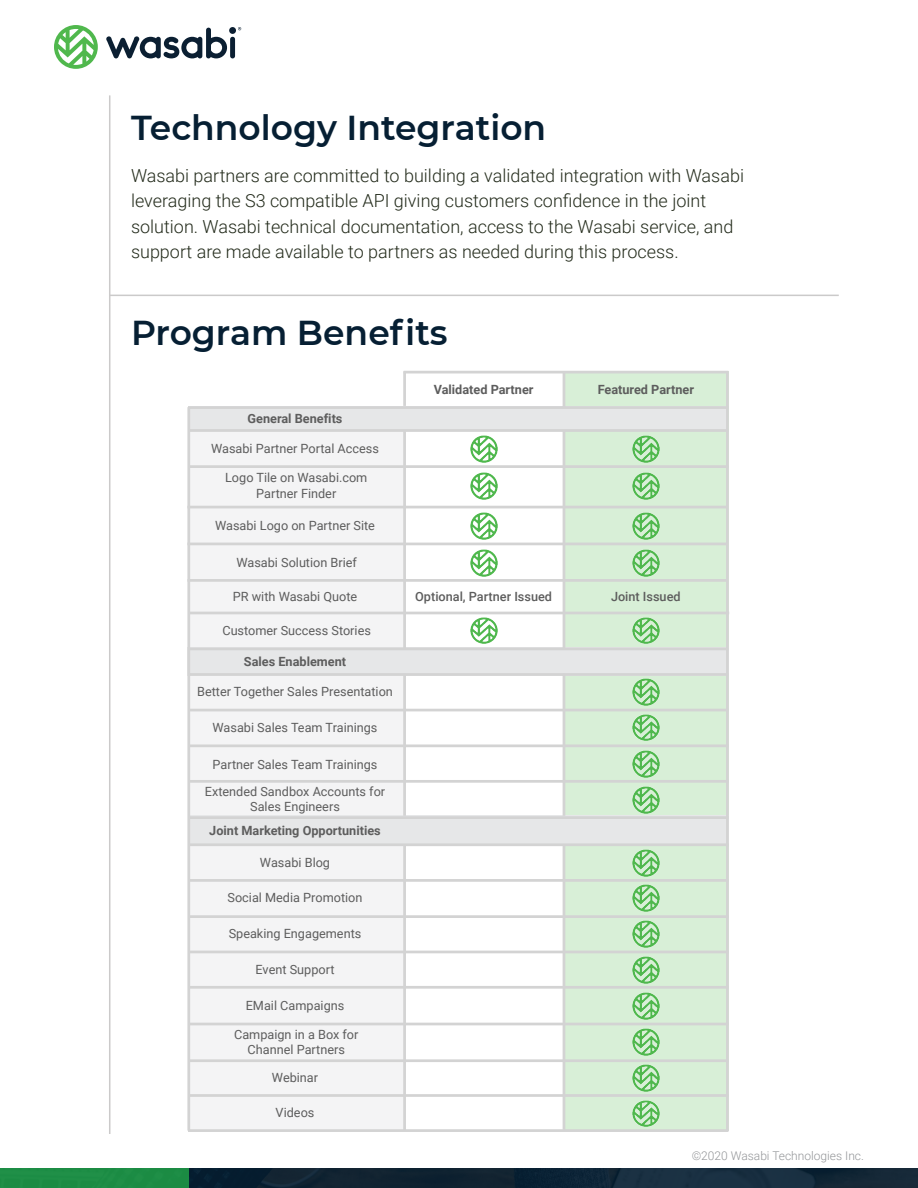
<style>
.page{position:relative;width:918px;height:1188px;background:#fff}
.page>*{position:absolute;margin:0;border:0;box-sizing:border-box;transform-origin:0 0}
.t1{font:600 34.5px "Montserrat";color:#061f33}
.t2{font:300 18px/25.5px "Roboto";color:#232b1b}
.t3{font:12.75px/15.3px "Roboto";color:#5d5d5d;text-align:center}
.t4{font:700 12.75px "Roboto";color:#5d5d5d}
.t5{font:500 12.75px "Roboto";color:#5d5d5d}
.t6{font:300 12px "Roboto";color:#939598}
</style>
<div class="page">
<img style="left:188px;top:1168px;width:730px;height:20px">
<div style="left:0;top:1168px;width:188px;height:20px;background:#1c8c45"></div>
<svg style="left:54px;top:25px;width:44px;height:44px"></svg>
<div style="left:230px;top:37px;width:5px;height:21px;background:#0b1f32;border-radius:2px"></div>
<div style="left:229px;top:27px;width:7px;height:7px;background:#0b1f32;border-radius:50%"></div>
<svg style="left:106px;top:28px;width:121px;height:30px"></svg>
<hr style="left:109px;top:95px;width:1px;height:1039px;background:#cbcaca">
<hr style="left:110px;top:295px;width:729px;height:1px;background:#cbcaca">
<div style="left:188px;top:431px;width:217px;height:700px;background:#f1f1f2"></div>
<div style="left:564px;top:371px;width:164px;height:760px;background:#d8efd7"></div>
<div style="left:188px;top:816px;width:540px;height:28px;background:#e6e7e8"></div>
<div style="left:187px;top:648px;width:541px;height:28px;background:#e6e7e8"></div>
<div style="left:188px;top:406px;width:539px;height:25px;background:#e6e7e8"></div>
<hr style="left:188px;top:429px;width:540px;height:3px;background:#d3d3d3">
<hr style="left:188px;top:406px;width:540px;height:3px;background:#d3d3d3">
<hr style="left:404px;top:371px;width:324px;height:2px;background:#d3d3d3">
<hr style="left:403px;top:371px;width:3px;height:35px;background:#d3d3d3">
<hr style="left:403px;top:431px;width:3px;height:217px;background:#d3d3d3">
<hr style="left:403px;top:674px;width:3px;height:142px;background:#d3d3d3">
<hr style="left:403px;top:845px;width:3px;height:286px;background:#d3d3d3">
<hr style="left:563px;top:431px;width:2px;height:218px;background:#d3d3d3">
<hr style="left:726px;top:371px;width:3px;height:760px;background:#d3d3d3">
<hr style="left:187px;top:407px;width:3px;height:724px;background:#d3d3d3">
<hr style="left:563px;top:371px;width:2px;height:37px;background:#d3d3d3">
<hr style="left:563px;top:674px;width:2px;height:142px;background:#d3d3d3">
<hr style="left:563px;top:845px;width:2px;height:285px;background:#d3d3d3">
<hr style="left:188px;top:465px;width:540px;height:3px;background:#d3d3d3">
<hr style="left:187px;top:506px;width:541px;height:2px;background:#d3d3d3">
<hr style="left:187px;top:543px;width:541px;height:2px;background:#d3d3d3">
<hr style="left:187px;top:579px;width:541px;height:3px;background:#d3d3d3">
<hr style="left:189px;top:612px;width:540px;height:2px;background:#d3d3d3">
<hr style="left:188px;top:648px;width:540px;height:2px;background:#d3d3d3">
<hr style="left:188px;top:673px;width:540px;height:3px;background:#d3d3d3">
<hr style="left:188px;top:709px;width:540px;height:2px;background:#d3d3d3">
<hr style="left:188px;top:744px;width:540px;height:3px;background:#d3d3d3">
<hr style="left:188px;top:780px;width:540px;height:3px;background:#d3d3d3">
<hr style="left:188px;top:879px;width:540px;height:3px;background:#d3d3d3">
<hr style="left:188px;top:915px;width:540px;height:3px;background:#d3d3d3">
<hr style="left:188px;top:951px;width:540px;height:2px;background:#d3d3d3">
<hr style="left:188px;top:986px;width:540px;height:3px;background:#d3d3d3">
<hr style="left:188px;top:1023px;width:540px;height:2px;background:#d3d3d3">
<hr style="left:188px;top:1094px;width:540px;height:3px;background:#d3d3d3">
<hr style="left:188px;top:1059px;width:540px;height:3px;background:#d3d3d3">
<hr style="left:188px;top:1129px;width:540px;height:3px;background:#d3d3d3">
<hr style="left:188px;top:816px;width:540px;height:3px;background:#d3d3d3">
<hr style="left:188px;top:843px;width:540px;height:3px;background:#d3d3d3">
<img style="left:632px;top:435px;width:28px;height:28px">
<img style="left:470px;top:435px;width:28px;height:28px">
<img style="left:470px;top:472px;width:28px;height:28px">
<img style="left:470px;top:512px;width:28px;height:28px">
<img style="left:470px;top:549px;width:28px;height:28px">
<img style="left:470px;top:617px;width:28px;height:27px">
<img style="left:632px;top:472px;width:28px;height:28px">
<img style="left:632px;top:512px;width:28px;height:28px">
<img style="left:632px;top:549px;width:28px;height:28px">
<img style="left:632px;top:617px;width:28px;height:27px">
<img style="left:632px;top:678px;width:28px;height:28px">
<img style="left:632px;top:714px;width:28px;height:27px">
<img style="left:632px;top:750px;width:28px;height:28px">
<img style="left:632px;top:786px;width:28px;height:28px">
<img style="left:632px;top:849px;width:28px;height:28px">
<img style="left:632px;top:884px;width:28px;height:28px">
<img style="left:632px;top:920px;width:28px;height:28px">
<img style="left:632px;top:956px;width:28px;height:28px">
<img style="left:632px;top:992px;width:28px;height:28px">
<img style="left:632px;top:1028px;width:28px;height:28px">
<img style="left:632px;top:1064px;width:28px;height:28px">
<img style="left:632px;top:1100px;width:28px;height:27px">
<h1 class="t1" style="left:131px;top:103px;width:417px">Technology Integration</h1>
<p class="t2" style="left:131px;top:162px;width:615px">Wasabi partners are committed to building a validated integration with Wasabi leveraging the S3 compatible API giving customers confidence in the joint solution. Wasabi technical documentation, access to the Wasabi service, and support are made available to partners as needed during this process.</p>
<h1 class="t1" style="left:131px;top:308px;width:318px">Program Benefits</h1>
<p class="t4" style="left:248px;top:409px;width:96px">General Benefits</p>
<p class="t4" style="left:434px;top:381px;width:101px">Validated Partner</p>
<p class="t4" style="left:598px;top:381px;width:98px">Featured Partner</p>
<p class="t3" style="left:211px;top:441px;width:169px">Wasabi Partner Portal Access</p>
<p class="t3" style="left:225px;top:470px;width:144px">Logo Tile on Wasabi.com<br>Partner Finder</p>
<p class="t3" style="left:215px;top:518px;width:161px">Wasabi Logo on Partner Site</p>
<p class="t3" style="left:236px;top:554px;width:122px">Wasabi Solution Brief</p>
<p class="t3" style="left:233px;top:588px;width:126px">PR with Wasabi Quote</p>
<p class="t5" style="left:415px;top:588px;width:138px">Optional, Partner Issued</p>
<p class="t5" style="left:611px;top:588px;width:71px">Joint Issued</p>
<p class="t3" style="left:222px;top:622px;width:150px">Customer Success Stories</p>
<p class="t4" style="left:244px;top:653px;width:104px">Sales Enablement</p>
<p class="t3" style="left:197px;top:683px;width:197px">Better Together Sales Presentation</p>
<p class="t3" style="left:213px;top:719px;width:166px">Wasabi Sales Team Trainings</p>
<p class="t3" style="left:213px;top:756px;width:166px">Partner Sales Team Trainings</p>
<p class="t3" style="left:205px;top:783px;width:182px">Extended Sandbox Accounts for<br>Sales Engineers</p>
<p class="t4" style="left:209px;top:821px;width:173px">Joint Marketing Opportunities</p>
<p class="t3" style="left:260px;top:855px;width:72px">Wasabi Blog</p>
<p class="t3" style="left:228px;top:890px;width:136px">Social Media Promotion</p>
<p class="t3" style="left:229px;top:925px;width:134px">Speaking Engagements</p>
<p class="t3" style="left:256px;top:961px;width:80px">Event Support</p>
<p class="t3" style="left:246px;top:998px;width:100px">EMail Campaigns</p>
<p class="t3" style="left:234px;top:1026px;width:126px">Campaign in a Box for<br>Channel Partners</p>
<p class="t3" style="left:272px;top:1070px;width:48px">Webinar</p>
<p class="t3" style="left:276px;top:1105px;width:40px">Videos</p>
<p class="t6" style="left:692px;top:1147px;width:174px">©2020 Wasabi Technologies Inc.</p>
</div>
